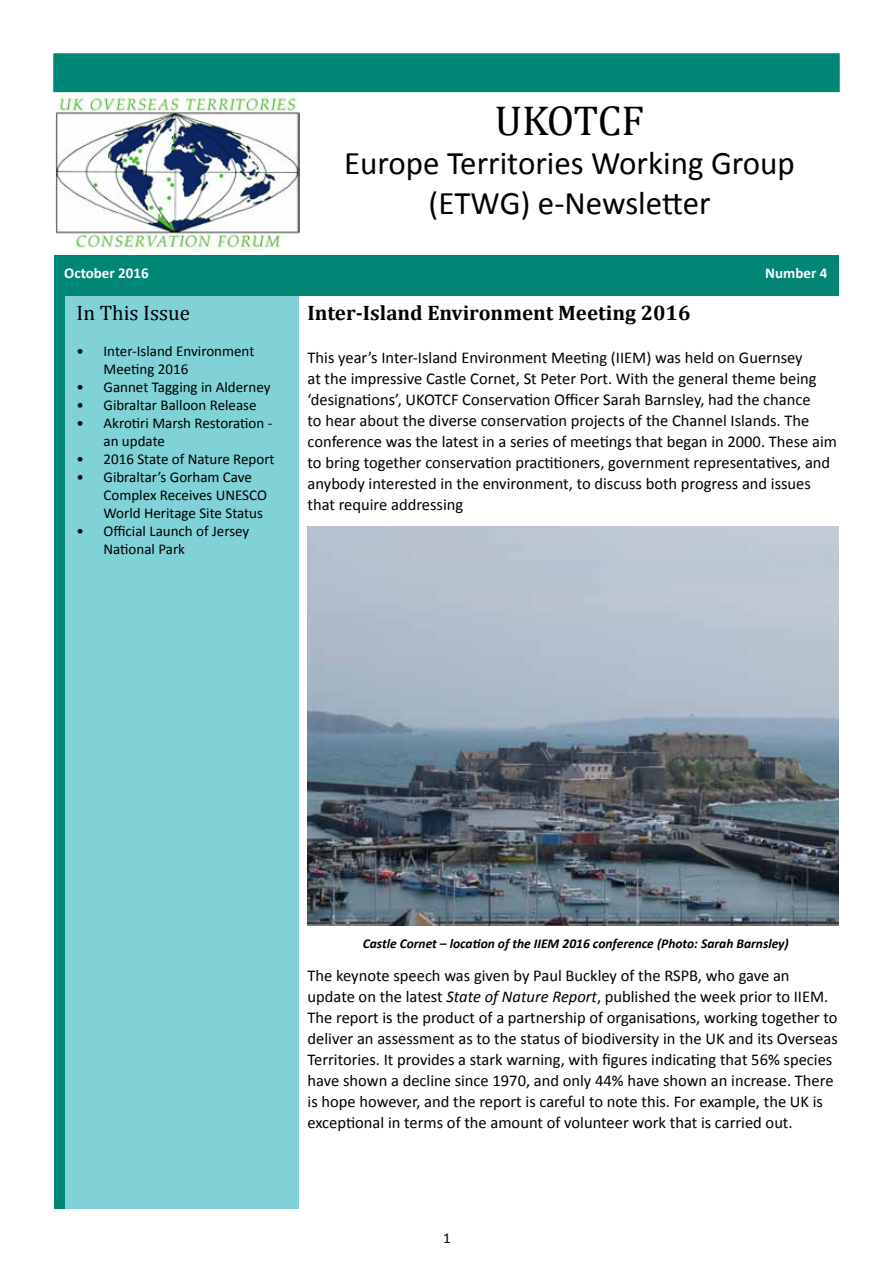
<style>
.page{position:relative;width:893px;height:1263px;background:#fff}
.page>*{position:absolute;margin:0;border:0;box-sizing:border-box;transform-origin:0 0}
.t1{font:42px "Cambria";letter-spacing:-.015em;color:#000}
.t2{font:33px/39.6px "Calibri";color:#000;text-align:center}
.t3{font:700 21px "Cambria";color:#000}
.t4{font:21px "Cambria";color:#000}
.t5{font:16.5px/21px "Calibri";color:#000}
.t6{font:15px/18px "Calibri";color:#000}
.t7{font:700 15px "Calibri";color:#fff}
.t8{font:italic 700 13.5px "Calibri";color:#000}
.s1{font-style:italic}
</style>
<div class="page">
<div style="left:53px;top:53px;width:787px;height:39px;background:#008675;border:2px solid #008675"></div>
<div style="left:54px;top:255px;width:12px;height:954px;background:#008675"></div>
<div style="left:66px;top:296px;width:233px;height:913px;background:#81d2d6"></div>
<div style="left:66px;top:255px;width:773px;height:41px;background:#008675"></div>
<img style="left:55px;top:96px;width:244px;height:153px">
<img style="left:308px;top:526px;width:531px;height:400px">
<p class="t7" style="left:64px;top:267px;width:86px">October 2016</p>
<p class="t4" style="left:77px;top:301px;width:115px">In This Issue</p>
<p class="t6" style="left:104px;top:342px;width:152px;text-indent:-27px">• Inter-Island Environment<br>Meeting 2016</p>
<p class="t6" style="left:77px;top:378px;width:196px">• Gannet Tagging in Alderney</p>
<p class="t6" style="left:77px;top:396px;width:182px">• Gibraltar Balloon Release</p>
<p class="t6" style="left:104px;top:414px;width:170px;text-indent:-27px">• Akrotiri Marsh Restoration - an update</p>
<p class="t6" style="left:77px;top:450px;width:200px">• 2016 State of Nature Report</p>
<p class="t6" style="left:104px;top:468px;width:165px;text-indent:-27px">• Gibraltar’s Gorham Cave<br>Complex Receives UNESCO<br>World Heritage Site Status</p>
<p class="t6" style="left:104px;top:522px;width:147px;text-indent:-27px">• Official Launch of Jersey<br>National Park</p>
<h1 class="t1" style="left:495px;top:96px;width:151px">UKOTCF</h1>
<h2 class="t2" style="left:344px;top:146px;width:452px">Europe Territories Working Group (ETWG) e-Newsletter</h2>
<p class="t7" style="left:765px;top:268px;width:64px">Number 4</p>
<p class="t3" style="left:308px;top:306px;width:384px">Inter-Island Environment Meeting 2016</p>
<p class="t5" style="left:308px;top:347px;width:531px">This year’s Inter-Island Environment Meeting (IIEM) was held on Guernsey<br>at the impressive Castle Cornet, St Peter Port. With the general theme being ‘designations’, UKOTCF Conservation Officer Sarah Barnsley, had the chance<br>to hear about the diverse conservation projects of the Channel Islands. The conference was the latest in a series of meetings that began in 2000. These aim to bring together conservation practitioners, government representatives, and anybody interested in the environment, to discuss both progress and issues that require addressing</p>
<p class="t8" style="left:363px;top:935px;width:428px">Castle Cornet – location of the IIEM 2016 conference (Photo: Sarah Barnsley)</p>
<p class="t5" style="left:308px;top:965px;width:532px">The keynote speech was given by Paul Buckley of the RSPB, who gave an update on the latest <span class="s1">State of Nature Report</span>, published the week prior to IIEM.<br>The report is the product of a partnership of organisations, working together to deliver an assessment as to the status of biodiversity in the UK and its Overseas Territories. It provides a stark warning, with figures indicating that 56% species have shown a decline since 1970, and only 44% have shown an increase. There is hope however, and the report is careful to note this. For example, the UK is exceptional in terms of the amount of volunteer work that is carried out.</p>
<p class="t6" style="left:443px;top:1230px;width:9px">1</p>
</div>
